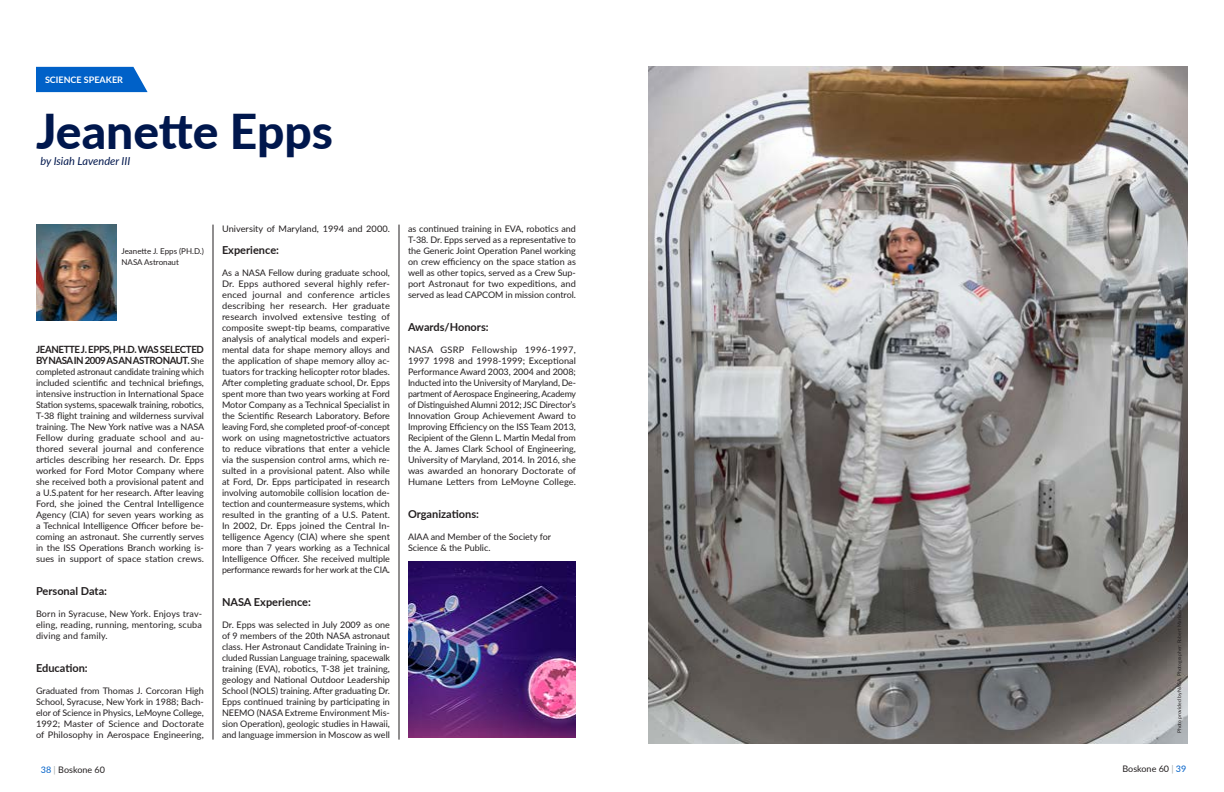
<style>
.page{position:relative;width:1224px;height:792px;background:#fff}
.page>*{position:absolute;margin:0;border:0;box-sizing:border-box;transform-origin:0 0}
.t1{font:800 48px "Lato";color:#00174d}
.t2{font:700 11px "Lato";color:#231f20}
.t3{font:italic 11px "Lato";color:#00174d}
.t4{font:700 10px/11px "Lato";letter-spacing:-.045em;color:#231f20}
.t5{font:9px/11px "Lato";color:#231f20;text-align:justify}
.t6{font:700 9px "Lato";color:#fff}
.t7{font:8px/11px "Lato";color:#231f20}
.t8{font:5px "Lato";color:#231f20}
.s1{font-weight:400;font-size:9px}
.s2{font-weight:700}
.s3{color:#0061c8}
.s4{color:#a4aaad}
</style>
<div class="page">
<svg style="left:36px;top:67px;width:112px;height:25px;background:#116bcb"></svg>
<img style="left:648px;top:67px;width:540px;height:676px">
<hr style="left:213px;top:225px;width:1px;height:515px;background:#231f20">
<hr style="left:399px;top:225px;width:1px;height:515px;background:#231f20">
<img style="left:36px;top:224px;width:81px;height:96px">
<img style="left:408px;top:562px;width:168px;height:176px">
<p class="t6" style="left:45px;top:73px;width:80px">SCIENCE SPEAKER</p>
<h1 class="t1" style="left:36px;top:96px;width:299px">Jeanette Epps</h1>
<p class="t3" style="left:40px;top:154px;width:91px">by Isiah Lavender III</p>
<p class="t7" style="left:122px;top:245px;width:84px">Jeanette J. Epps (PH.D.)<br>NASA Astronaut</p>
<p class="t4" style="left:36px;top:343px;width:169px">JEANETTE J. EPPS, PH.D. WAS SELECTED<br>BY NASA IN 2009 AS AN ASTRONAUT. <span class="s1">She</span></p>
<p class="t5" style="left:36px;top:366px;width:170px">completed astronaut candidate training which included scientific and technical briefings, intensive instruction in International Space Station systems, spacewalk training, robotics, T‐38 flight training and wilderness survival training. The New York native was a NASA Fellow during graduate school and au&shy;thored several journal and conference articles describing her research. Dr. Epps worked for Ford Motor Company where she received both a provisional patent and a U.S.patent for her research. After leaving Ford, she joined the Central Intelligence Agency (CIA) for seven years working as a Technical Intelligence Officer before be&shy;coming an astronaut. She currently serves in the ISS Operations Branch working is&shy;sues in support of space station crews.</p>
<p class="t2" style="left:36px;top:583px;width:73px">Personal Data:</p>
<p class="t5" style="left:36px;top:608px;width:168px">Born in Syracuse, New York. Enjoys trav&shy;eling, reading, running, mentoring, scuba diving and family.</p>
<p class="t2" style="left:36px;top:660px;width:53px">Education:</p>
<p class="t5" style="left:36px;top:685px;width:170px">Graduated from Thomas J. Corcoran High School, Syracuse, New York in 1988; Bach&shy;elor of Science in Physics, LeMoyne College, 1992; Master of Science and Doctorate of Philosophy in Aerospace Engineering,</p>
<p class="t5" style="left:222px;top:223px;width:169px">University of Maryland, 1994 and 2000.</p>
<p class="t2" style="left:222px;top:242px;width:59px">Experience:</p>
<p class="t5" style="left:222px;top:267px;width:170px">As a NASA Fellow during graduate school, Dr. Epps authored several highly refer&shy;enced journal and conference articles describing her research. Her graduate research involved extensive testing of composite swept‐tip beams, comparative analysis of analytical models and experi&shy;mental data for shape memory alloys and the application of shape memory alloy ac&shy;tuators for tracking helicopter rotor blades.<br>After completing graduate school, Dr. Epps spent more than two years working at Ford Motor Company as a Technical Specialist in the Scientific Research Laboratory. Before leaving Ford, she completed proof‐of‐concept work on using magnetostrictive actuators to reduce vibrations that enter a vehicle via the suspension control arms, which re&shy;sulted in a provisional patent. Also while at Ford, Dr. Epps participated in research involving automobile collision location de&shy;tection and countermeasure systems, which resulted in the granting of a U.S. Patent.<br>In 2002, Dr. Epps joined the Central In&shy;telligence Agency (CIA) where she spent more than 7 years working as a Technical Intelligence Officer. She received multiple performance rewards for her work at the CIA<span class="s2">.</span></p>
<p class="t2" style="left:222px;top:594px;width:90px">NASA Experience:</p>
<p class="t5" style="left:222px;top:619px;width:170px">Dr. Epps was selected in July 2009 as one of 9 members of the 20th NASA astronaut class. Her Astronaut Candidate Training in&shy;cluded Russian Language training, spacewalk training (EVA), robotics, T‐38 jet training, geology and National Outdoor Leadership School (NOLS) training. After graduating Dr.<br>Epps continued training by participating in NEEMO (NASA Extreme Environment Mis&shy;sion Operation), geologic studies in Hawaii, and language immersion in Moscow as well</p>
<p class="t5" style="left:408px;top:223px;width:170px">as continued training in EVA, robotics and T‐38. Dr. Epps served as a representative to the Generic Joint Operation Panel working on crew efficiency on the space station as well as other topics, served as a Crew Sup&shy;port Astronaut for two expeditions, and served as lead CAPCOM in mission control.</p>
<p class="t2" style="left:408px;top:319px;width:82px">Awards/Honors:</p>
<p class="t5" style="left:408px;top:344px;width:170px">NASA GSRP Fellowship 1996-1997, 1997 1998 and 1998-1999; Exceptional Performance Award 2003, 2004 and 2008; Inducted into the University of Maryland, De&shy;partment of Aerospace Engineering, Academy of Distinguished Alumni 2012; JSC Director’s Innovation Group Achievement Award to Improving Efficiency on the ISS Team 2013, Recipient of the Glenn L. Martin Medal from the A. James Clark School of Engineering, University of Maryland, 2014. In 2016, she was awarded an honorary Doctorate of Humane Letters from LeMoyne College.</p>
<p class="t2" style="left:408px;top:506px;width:73px">Organizations:</p>
<p class="t5" style="left:408px;top:531px;width:145px">AIAA and Member of the Society for<br>Science &amp; the Public.</p>
<p class="t8" style="left:1176px;top:733px;width:131px;rotate:-90deg">Photo provided by NASA, Photographer: Robert Markowitz</p>
<p class="t5" style="left:41px;top:764px;width:66px"><span class="s3">38</span> <span class="s4">|</span> Boskone 60</p>
<p class="t5" style="left:1122px;top:763px;width:65px">Boskone 60 <span class="s4">|</span> <span class="s3">39</span></p>
</div>
